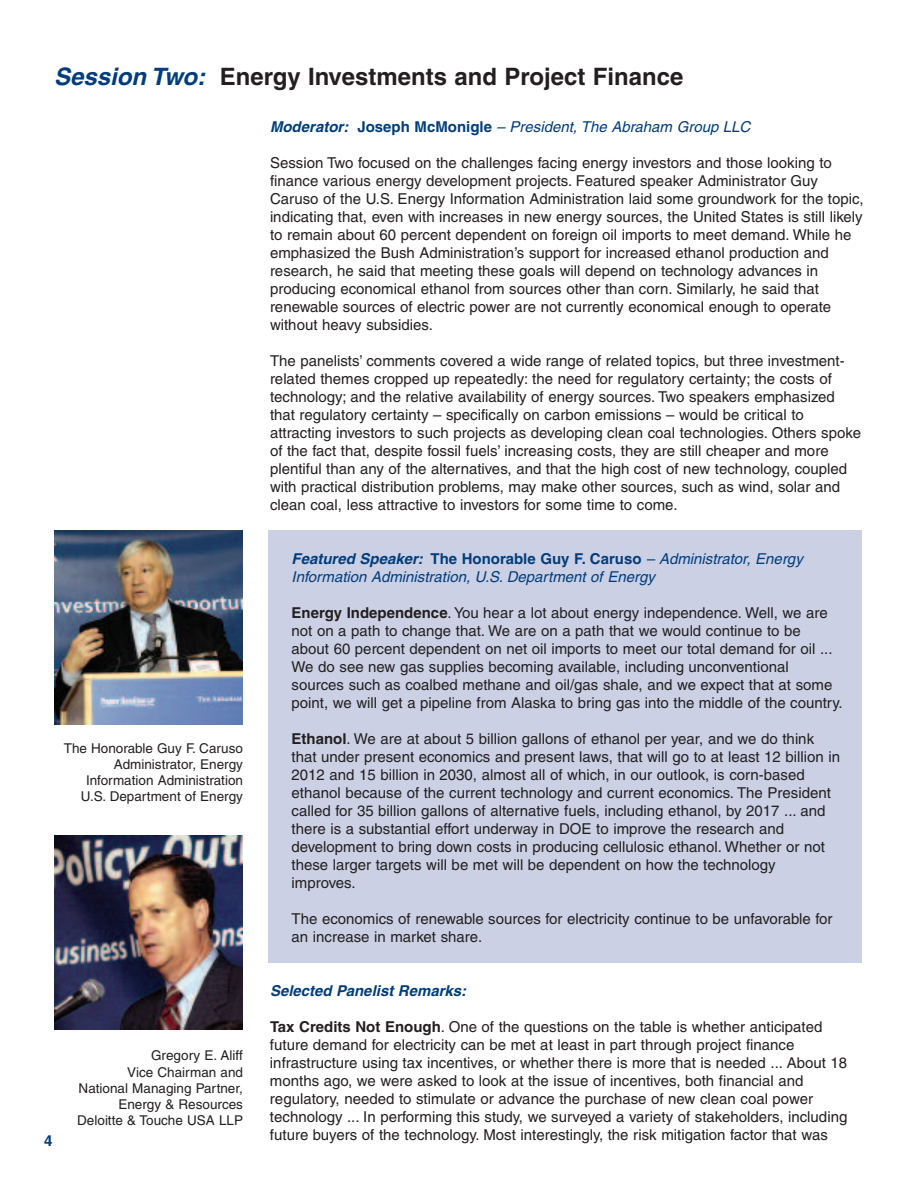
<style>
.page{position:relative;width:918px;height:1188px;background:#fff}
.page>*{position:absolute;margin:0;border:0;box-sizing:border-box;transform-origin:0 0}
.t1{font:700 24px "Helvetica";color:#231f20}
.t2{font:15px/18px "Helvetica";color:#231f20}
.t3{font:italic 15px/18px "Helvetica";color:#013d7d}
.t4{font:italic 700 15px "Helvetica";color:#013d7d}
.t5{font:700 15px "Helvetica";color:#013d7d}
.t6{font:13.5px/16.2px "Helvetica";color:#231f20;text-align:right}
.s1{font-style:italic;color:#013d7d}
.s2{font-weight:700}
.s3{font-weight:700;font-style:normal}
</style>
<div class="page">
<div style="left:268px;top:530px;width:594px;height:432px;background:#cbd0e4"></div>
<img style="left:54px;top:530px;width:189px;height:195px">
<img style="left:54px;top:835px;width:189px;height:195px">
<h1 class="t1" style="left:54px;top:67px;width:631px"><span class="s1">Session Two:</span> Energy Investments and Project Finance</h1>
<p class="t6" style="left:64px;top:741px;width:181px">The Honorable Guy F. Caruso<br>Administrator, Energy<br>Information Administration<br>U.S. Department of Energy</p>
<p class="t5" style="left:44px;top:1135px;width:10px">4</p>
<p class="t6" style="left:77px;top:1049px;width:167px">Gregory E. Aliff<br>Vice Chairman and<br>National Managing Partner,<br>Energy &amp; Resources<br>Deloitte &amp; Touche USA LLP</p>
<p class="t3" style="left:270px;top:119px;width:482px"><span class="s2">Moderator:</span> <span class="s3">Joseph McMonigle</span> – President, The Abraham Group LLC</p>
<p class="t2" style="left:270px;top:155px;width:595px">Session Two focused on the challenges facing energy investors and those looking to finance various energy development projects. Featured speaker Administrator Guy Caruso of the U.S. Energy Information Administration laid some groundwork for the topic, indicating that, even with increases in new energy sources, the United States is still likely to remain about 60 percent dependent on foreign oil imports to meet demand. While he emphasized the Bush Administration’s support for increased ethanol production and research, he said that meeting these goals will depend on technology advances in producing economical ethanol from sources other than corn. Similarly, he said that renewable sources of electric power are not currently economical enough to operate without heavy subsidies.</p>
<p class="t2" style="left:270px;top:353px;width:593px">The panelists’ comments covered a wide range of related topics, but three investment&shy;related themes cropped up repeatedly: the need for regulatory certainty; the costs of technology; and the relative availability of energy sources. Two speakers emphasized that regulatory certainty – specifically on carbon emissions – would be critical to attracting investors to such projects as developing clean coal technologies. Others spoke of the fact that, despite fossil fuels’ increasing costs, they are still cheaper and more plentiful than any of the alternatives, and that the high cost of new technology, coupled with practical distribution problems, may make other sources, such as wind, solar and clean coal, less attractive to investors for some time to come.</p>
<p class="t3" style="left:292px;top:551px;width:513px"><span class="s2">Featured Speaker:</span> <span class="s3">The Honorable Guy F. Caruso</span> – Administrator, Energy<br>Information Administration, U.S. Department of Energy</p>
<p class="t2" style="left:292px;top:605px;width:552px"><span class="s2">Energy Independence</span>. You hear a lot about energy independence. Well, we are not on a path to change that. We are on a path that we would continue to be<br>about 60 percent dependent on net oil imports to meet our total demand for oil ...<br>We do see new gas supplies becoming available, including unconventional sources such as coalbed methane and oil/gas shale, and we expect that at some point, we will get a pipeline from Alaska to bring gas into the middle of the country.</p>
<p class="t2" style="left:292px;top:731px;width:550px"><span class="s2">Ethanol</span>. We are at about 5 billion gallons of ethanol per year, and we do think that under present economics and present laws, that will go to at least 12 billion in 2012 and 15 billion in 2030, almost all of which, in our outlook, is corn-based ethanol because of the current technology and current economics. The President called for 35 billion gallons of alternative fuels, including ethanol, by 2017 ... and there is a substantial effort underway in DOE to improve the research and development to bring down costs in producing cellulosic ethanol. Whether or not these larger targets will be met will be dependent on how the technology improves.</p>
<p class="t2" style="left:292px;top:911px;width:542px">The economics of renewable sources for electricity continue to be unfavorable for an increase in market share.</p>
<p class="t4" style="left:270px;top:985px;width:198px">Selected Panelist Remarks:</p>
<p class="t2" style="left:270px;top:1019px;width:579px"><span class="s2">Tax Credits Not Enough</span>. One of the questions on the table is whether anticipated future demand for electricity can be met at least in part through project finance infrastructure using tax incentives, or whether there is more that is needed ... About 18 months ago, we were asked to look at the issue of incentives, both financial and regulatory, needed to stimulate or advance the purchase of new clean coal power technology ... In performing this study, we surveyed a variety of stakeholders, including future buyers of the technology. Most interestingly, the risk mitigation factor that was</p>
</div>
